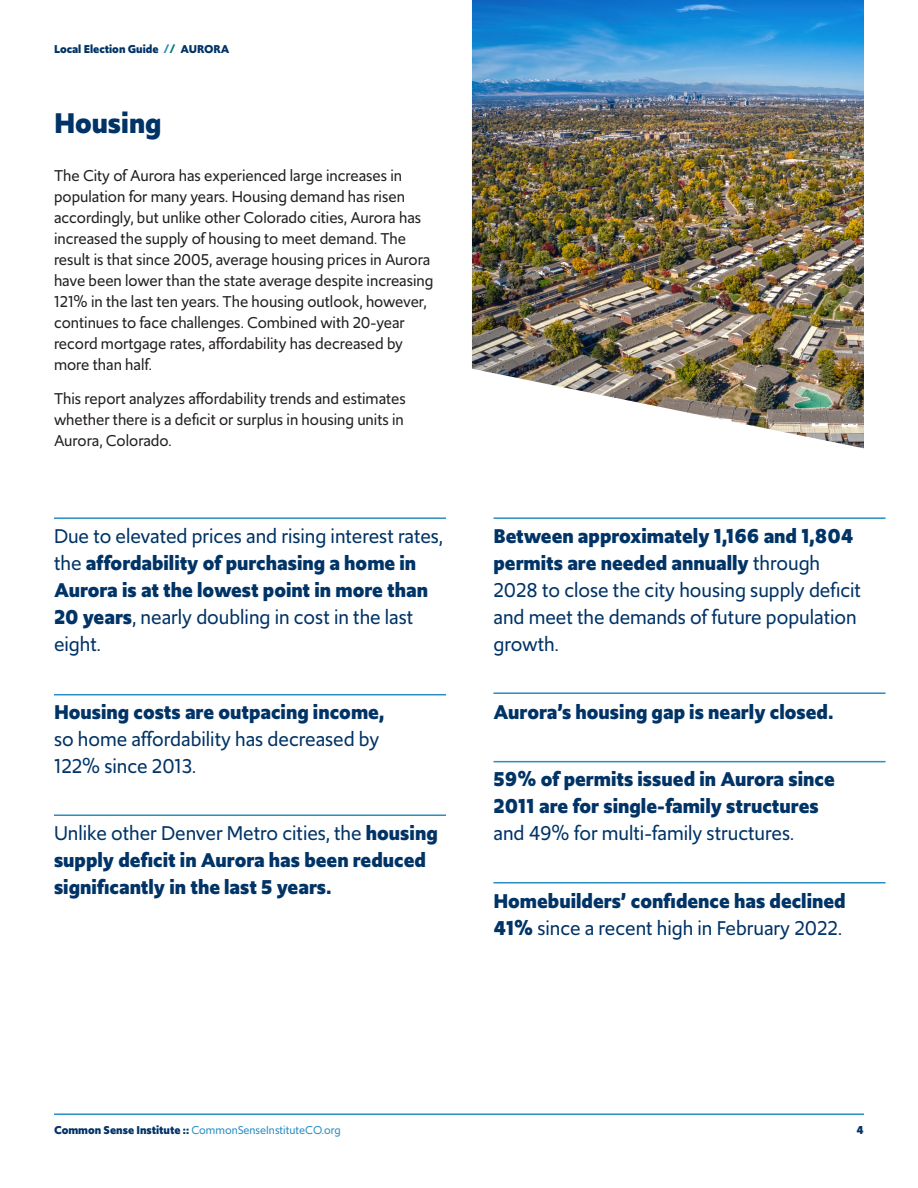
<style>
.page{position:relative;width:918px;height:1188px;background:#fff}
.page>*{position:absolute;margin:0;border:0;box-sizing:border-box;transform-origin:0 0}
.t1{font:700 30px "Upgrade";color:#036}
.t2{font:21px/27px "Upgrade";color:#036}
.t3{font:700 21px/27px "Upgrade";color:#036}
.t4{font:16.5px/21px "Upgrade";color:#231f20}
.t5{font:12px "Upgrade";color:#298dc2}
.t6{font:700 12px "Upgrade";color:#036}
.s1{color:#298dc2}
.s2{color:#037870}
.s3{font-weight:700}
.s4{font-weight:400}
.s5{font-weight:700;color:#036}
</style>
<div class="page">
<hr style="left:54px;top:1113px;width:810px;height:2px;background:#298dc2">
<img style="left:472px;top:0;width:392px;height:448px">
<hr style="left:54px;top:517px;width:392px;height:2px;background:#298dc2">
<hr style="left:493px;top:517px;width:393px;height:2px;background:#298dc2">
<hr style="left:493px;top:692px;width:393px;height:2px;background:#298dc2">
<hr style="left:493px;top:761px;width:393px;height:1px;background:#298dc2">
<hr style="left:493px;top:882px;width:393px;height:2px;background:#298dc2">
<hr style="left:54px;top:694px;width:392px;height:1px;background:#298dc2">
<hr style="left:54px;top:814px;width:392px;height:2px;background:#298dc2">
<p class="t6" style="left:54px;top:41px;width:177px">Local Election Guide <span class="s1">/</span><span class="s2">/</span> AURORA</p>
<p class="t1" style="left:54px;top:103px;width:109px">Housing</p>
<p class="t4" style="left:54px;top:165px;width:381px">The City of Aurora has experienced large increases in population for many years. Housing demand has risen accordingly, but unlike other Colorado cities, Aurora has increased the supply of housing to meet demand. The result is that since 2005, average housing prices in Aurora have been lower than the state average despite increasing 121% in the last ten years. The housing outlook, however, continues to face challenges. Combined with 20-year record mortgage rates, affordability has decreased by more than half.</p>
<p class="t4" style="left:54px;top:388px;width:353px;text-align:justify">This report analyzes affordability trends and estimates whether there is a deficit or surplus in housing units in Aurora, Colorado.</p>
<p class="t2" style="left:54px;top:523px;width:390px">Due to elevated prices and rising interest rates, the <span class="s3">affordability of purchasing a home in Aurora is at the lowest point in more than 20 years</span>, nearly doubling in cost in the last eight.</p>
<p class="t2" style="left:54px;top:698px;width:332px"><span class="s3">Housing costs are outpacing income, </span>so home affordability has decreased by<br>122% since 2013.</p>
<p class="t3" style="left:54px;top:820px;width:385px"><span class="s4">Unlike other Denver Metro cities, the</span> housing supply deficit in Aurora has been reduced significantly in the last 5 years.</p>
<p class="t2" style="left:493px;top:523px;width:369px"><span class="s3">Between approximately 1,166 and 1,804 permits are needed annually</span> through 2028 to close the city housing supply deficit and meet the demands of future population growth.</p>
<p class="t3" style="left:493px;top:698px;width:342px">Aurora’s housing gap is nearly closed.</p>
<p class="t3" style="left:493px;top:766px;width:343px">59% of permits issued in Aurora since<br>2011 are for single-family structures <span class="s4">and 49% for multi-family structures.</span></p>
<p class="t3" style="left:493px;top:887px;width:354px">Homebuilders’ confidence has declined<br>41% <span class="s4">since a recent high in February 2022.</span></p>
<p class="t5" style="left:54px;top:1122px;width:288px"><span class="s5">Common Sense Institute ::</span> CommonSenseInstituteCO.org</p>
<p class="t6" style="left:857px;top:1122px;width:9px">4</p>
</div>
